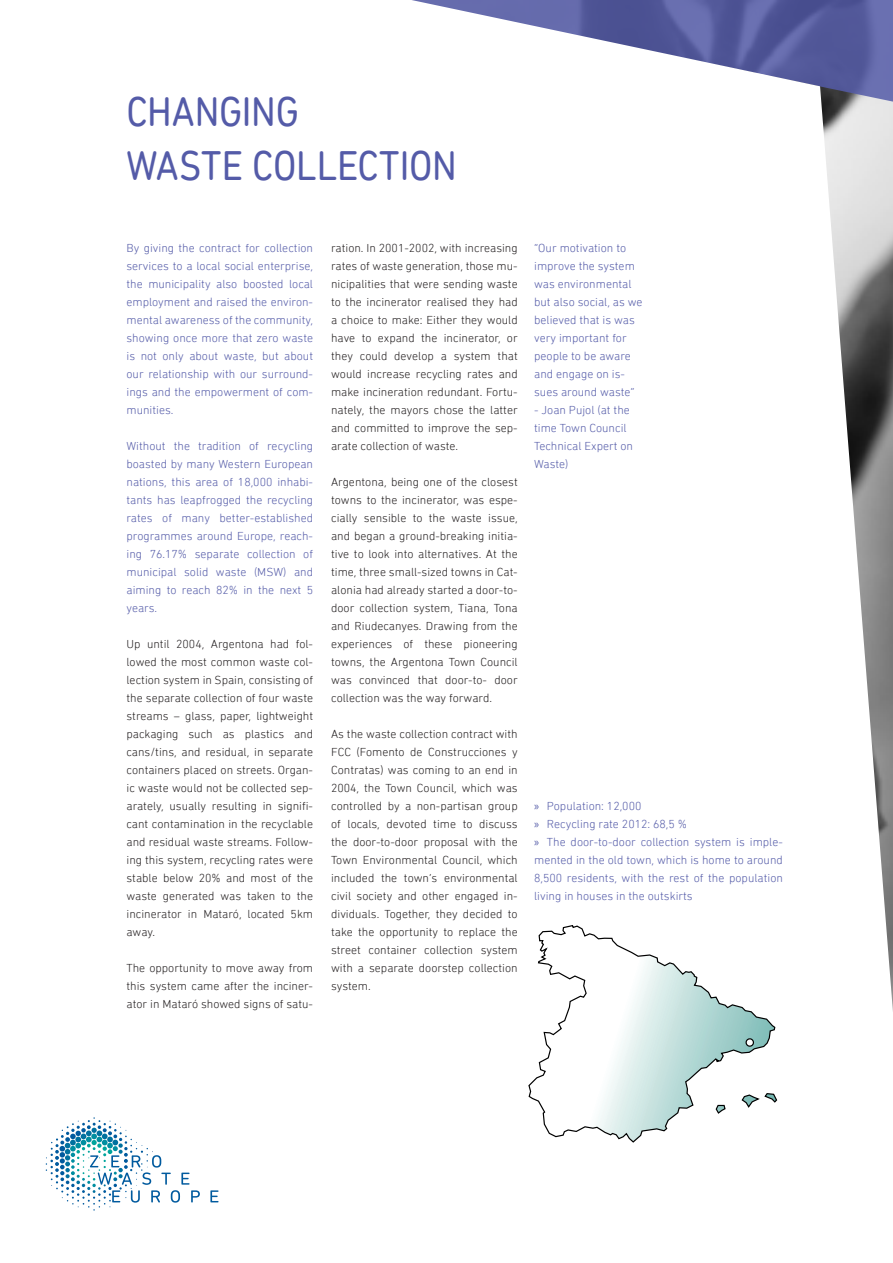
<style>
.page{position:relative;width:893px;height:1263px;background:#fff}
.page>*{position:absolute;margin:0;border:0;box-sizing:border-box;transform-origin:0 0}
.t1{font:42px "DIN Next Rounded LT Pro";letter-spacing:-.005em;color:#545ba8;scale:.9 1}
.body{font:300 12px/18px "DIN Next Rounded LT Pro";color:#231f20;text-align:justify}
.body-2{font:300 12px/18px "DIN Next Rounded LT Pro";color:#545ba8;text-align:justify}
.s1{font-family:"Myriad Pro";font-weight:400}
</style>
<div class="page">
<svg style="left:46px;top:1117px;width:154px;height:93px"></svg>
<svg style="left:210px;top:1190px;width:9px;height:12px"></svg>
<svg style="left:412px;top:0;width:481px;height:1011px"></svg>
<svg style="left:528px;top:924px;width:250px;height:219px"></svg>
<svg style="left:744px;top:1037px;width:11px;height:10px"></svg>
<p class="t1" style="left:126px;top:87px;width:193px">CHANGING</p>
<p class="t1" style="left:126px;top:141px;width:369px">WASTE COLLECTION</p>
<p class="body-2" style="left:126px;top:239px;width:188px">By giving the contract for collection services to a local social enterprise, the municipality also boosted local employment and raised the environ&shy;mental awareness of the community, showing once more that zero waste is not only about waste, but about our relationship with our surround&shy;ings and the empowerment of com&shy;munities.</p>
<p class="body-2" style="left:126px;top:437px;width:188px">Without the tradition of recycling boasted by many Western European nations, this area of 18,000 inhabi&shy;tants has leapfrogged the recycling rates of many better-established programmes around Europe, reach&shy;ing 76.17% separate collection of municipal solid waste (MSW) and aiming to reach 82% in the next 5 years.</p>
<p class="body" style="left:126px;top:635px;width:188px">Up until 2004, Argentona had fol&shy;lowed the most common waste col&shy;lection system in Spain, consisting of the separate collection of four waste streams – glass, paper, lightweight packaging such as plastics and cans/tins, and residual, in separate containers placed on streets. Organ&shy;ic waste would not be collected sep&shy;arately, usually resulting in signifi&shy;cant contamination in the recyclable and residual waste streams. Follow&shy;ing this system, recycling rates were stable below 20% and most of the waste generated was taken to the incinerator in Mataró, located 5km away.</p>
<p class="body" style="left:126px;top:959px;width:188px">The opportunity to move away from this system came after the inciner&shy;ator in Mataró showed signs of satu-</p>
<p class="body" style="left:331px;top:239px;width:188px">ration. In 2001-2002, with increasing rates of waste generation, those mu&shy;nicipalities that were sending waste to the incinerator realised they had a choice to make: Either they would have to expand the incinerator, or they could develop a system that would increase recycling rates and make incineration redundant. Fortu&shy;nately, the mayors chose the latter and committed to improve the sep&shy;arate collection of waste.</p>
<p class="body" style="left:331px;top:473px;width:188px">Argentona, being one of the closest towns to the incinerator, was espe&shy;cially sensible to the waste issue, and began a ground-breaking initia&shy;tive to look into alternatives. At the time, three small-sized towns in Cat&shy;alonia had already started a door-to&shy;door collection system, Tiana, Tona and Riudecanyes. Drawing from the experiences of these pioneering towns, the Argentona Town Council was convinced that door-to- door collection was the way forward.</p>
<p class="body" style="left:331px;top:725px;width:188px">As the waste collection contract with FCC (Fomento de Construcciones y Contratas) was coming to an end in 2004, the Town Council, which was controlled by a non-partisan group of locals, devoted time to discuss the door-to-door proposal with the Town Environmental Council, which included the town’s environmental civil society and other engaged in&shy;dividuals. Together, they decided to take the opportunity to replace the street container collection system with a separate doorstep collection system.</p>
<p class="body-2" style="left:534px;top:239px;width:110px;text-align:left">“Our motivation to improve the system was environmental but also social, as we believed that is was very important for people to be aware and engage on is&shy;sues around waste”</p>
<p class="body-2" style="left:534px;top:401px;width:100px;text-align:left">- Joan Pujol (at the time Town Council<br>Technical Expert on<br>Waste)</p>
<p class="body-2" style="left:534px;top:797px;width:109px"><span class="s1">»</span> Population: 12,000</p>
<p class="body-2" style="left:534px;top:815px;width:154px"><span class="s1">»</span> Recycling rate 2012: 68,5 %</p>
<p class="body-2" style="left:534px;top:833px;width:250px"><span class="s1">»</span> The door-to-door collection system is imple&shy;mented in the old town, which is home to around 8,500 residents, with the rest of the population living in houses in the outskirts</p>
</div>
